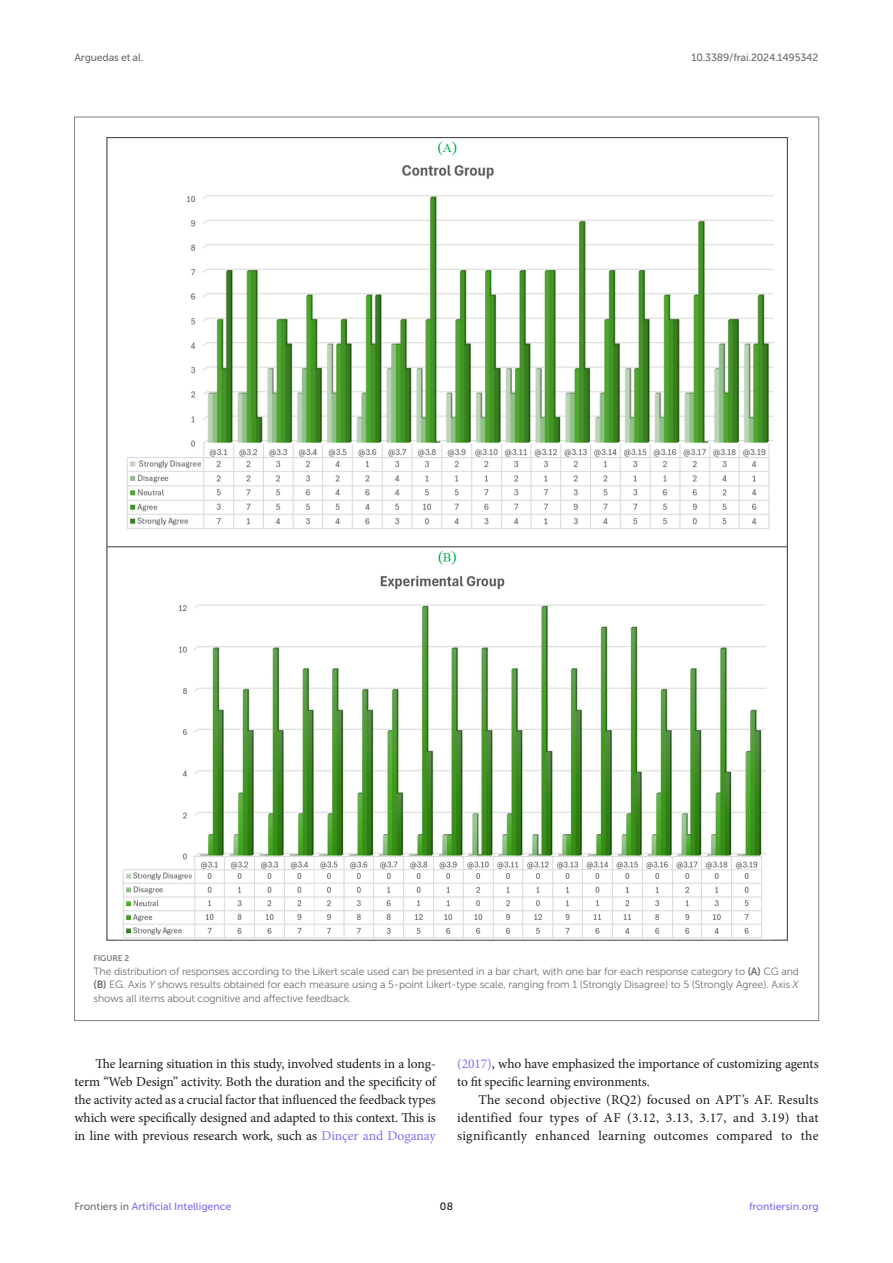
<style>
.page{position:relative;width:893px;height:1263px;background:#fff}
.page>*{position:absolute;margin:0;border:0;box-sizing:border-box;transform-origin:0 0}
.TEXT{font:13.5px/18px "Minion Pro";letter-spacing:-.005em;color:#1b1c1b;text-align:justify}
.FIG_LEG{font:10.5px/13.5px "Museo Sans 300";letter-spacing:-.01em;color:#706f70;text-align:justify}
.t1{font:10.5px "Museo Sans 500";color:#856df0}
.t2{font:10.5px "Museo Sans 500";letter-spacing:-.015em;color:#706f70}
.t3{font:10.5px "Museo Sans 500";color:#1b1c1b}
.FIG_HD{font:8.25px "Museo Sans 700";letter-spacing:-.01em;color:#7e7f7f}
.s1{font-family:"Museo Sans 700"}
.s2{font-style:italic}
.s3{color:#856df0}
.s4{color:#706f70}
</style>
<div class="page">
<img style="left:106px;top:137px;width:682px;height:804px">
<p class="t2" style="left:74px;top:51px;width:70px">Arguedas et al.</p>
<p class="t2" style="left:691px;top:51px;width:129px">10.3389/frai.2024.1495342</p>
<p class="FIG_HD" style="left:94px;top:954px;width:37px">FIGURE 2</p>
<p class="FIG_LEG" style="left:94px;top:964px;width:707px">The distribution of responses according to the Likert scale used can be presented in a bar chart, with one bar for each response category to <span class="s1">(A)</span> CG and <span class="s1">(B)</span> EG. Axis <span class="s2">Y</span> shows results obtained for each measure using a 5-point Likert-type scale, ranging from 1 (Strongly Disagree) to 5 (Strongly Agree). Axis <span class="s2">X </span>shows all items about cognitive and affective feedback.</p>
<p class="TEXT" style="left:74px;top:1055px;width:363px;text-indent:21px">The learning situation in this study, involved students in a long&shy;term “Web Design” activity. Both the duration and the specificity of the activity acted as a crucial factor that influenced the feedback types which were specifically designed and adapted to this context. This is in line with previous research work, such as <span class="s3">Dinçer and Doganay</span></p>
<p class="TEXT" style="left:457px;top:1055px;width:363px"><span class="s3">(2017)</span>, who have emphasized the importance of customizing agents to fit specific learning environments.</p>
<p class="TEXT" style="left:457px;top:1091px;width:363px;text-indent:21px">The second objective (RQ2) focused on APT’s AF. Results identified four types of AF (3.12, 3.13, 3.17, and 3.19) that significantly enhanced learning outcomes compared to the</p>
<p class="t1" style="left:74px;top:1200px;width:158px"><span class="s4">Frontiers in</span> Artificial Intelligence</p>
<p class="t3" style="left:440px;top:1200px;width:15px">08</p>
<p class="t1" style="left:749px;top:1200px;width:71px">frontiersin.org</p>
</div>
